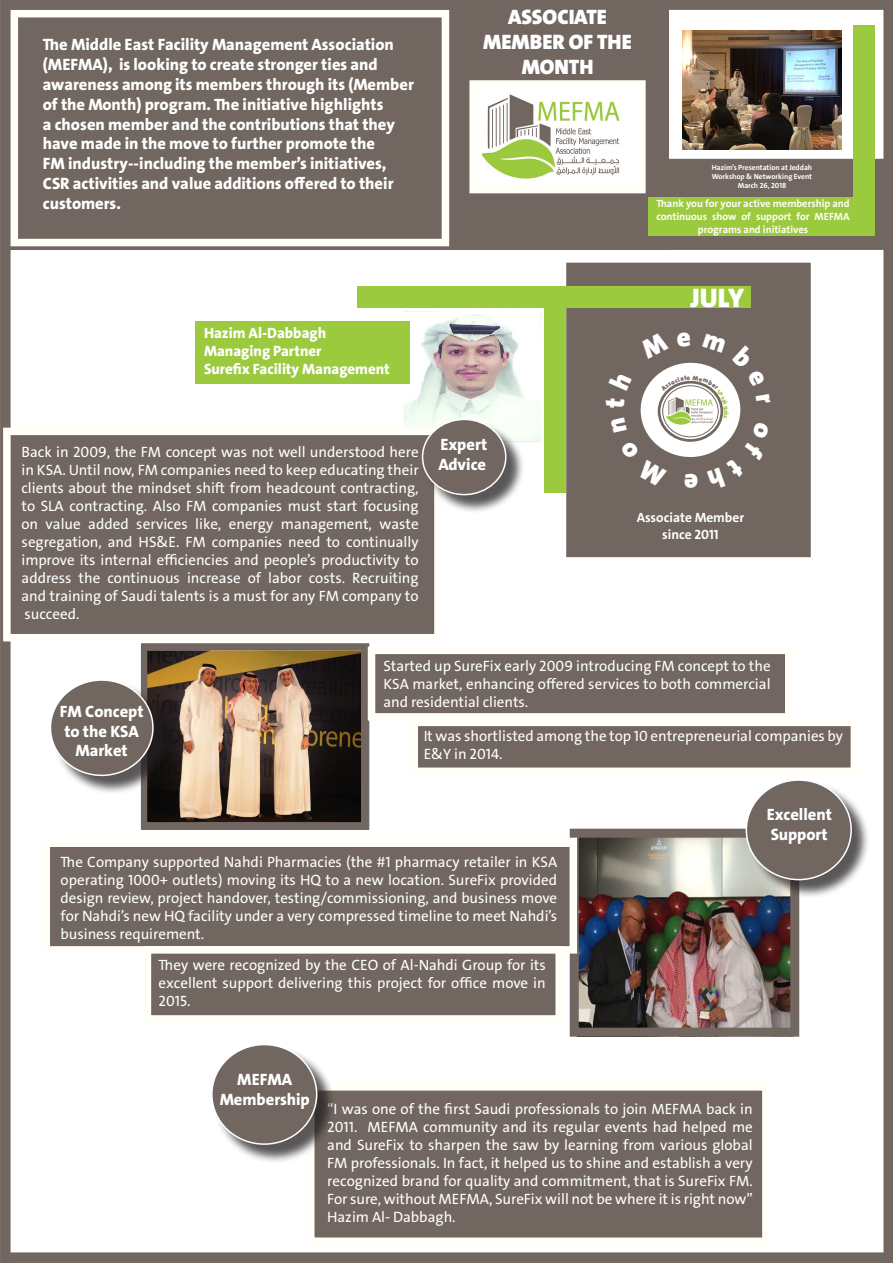
<style>
.page{position:relative;width:893px;height:1263px;background:#fff}
.page>*{position:absolute;margin:0;border:0;box-sizing:border-box;transform-origin:0 0}
.t1{font:900 27px "Bahij The Sans Arabic";color:#fff}
.t2{font:900 21px/25.2px "Bahij The Sans Arabic";color:#fff;text-align:center}
.t3{font:800 16.5px/19.8px "Bahij The Sans Arabic";color:#fff}
.t4{font:15px/18px "Bahij The Sans Arabic";color:#fff;text-align:justify}
.t5{font:800 15px "Bahij The Sans Arabic";color:#fff}
.t6{font:700 13.5px "Bahij The Sans Arabic";color:#fff}
.t7{font:700 10.5px/12.6px "Bahij The Sans Arabic";color:#fffef8;text-align:right}
.t8{font:700 7.5px/9px "Bahij The Sans Arabic";color:#fffef8;text-align:center}
</style>
<div class="page">
<div style="left:655px;top:164px;width:228px;height:81px;background:#716660"></div>
<div style="left:649px;top:159px;width:240px;height:91px;border:10px solid #716660"></div>
<img style="left:580px;top:839px;width:209px;height:188px">
<img style="left:380px;top:308px;width:165px;height:138px">
<div style="left:566px;top:263px;width:245px;height:294px;background:#716660;border:2px solid #716660"></div>
<div style="left:561px;top:287px;width:190px;height:21px;background:#9bca3e"></div>
<div style="left:0;top:0;width:11px;height:1263px;background:#716660"></div>
<div style="left:883px;top:0;width:10px;height:1263px;background:#716660"></div>
<div style="left:1px;top:1252px;width:892px;height:11px;background:#716660"></div>
<div style="left:2px;top:0;width:891px;height:10px;background:#716660"></div>
<div style="left:10px;top:9px;width:659px;height:241px;background:#716660"></div>
<div style="left:11px;top:10px;width:438px;height:236px;border:8px solid #fffff7"></div>
<div style="left:357px;top:287px;width:209px;height:21px;background:#9bca3e"></div>
<div style="left:545px;top:287px;width:21px;height:206px;background:#9bca3e"></div>
<div style="left:196px;top:321px;width:214px;height:62px;background:#9bca3e"></div>
<div style="left:141px;top:643px;width:228px;height:187px;border:9px solid #716660"></div>
<div style="left:570px;top:829px;width:229px;height:208px;border:9px solid #716660"></div>
<div style="left:469px;top:80px;width:177px;height:113px;background:#fffff7"></div>
<img style="left:479px;top:94px;width:149px;height:92px">
<div style="left:50px;top:847px;width:520px;height:105px;background:#716660"></div>
<div style="left:372px;top:652px;width:413px;height:68px;background:#716660"></div>
<div style="left:368px;top:647px;width:425px;height:74px;border:8px solid #fffff7"></div>
<img style="left:147px;top:651px;width:213px;height:171px">
<div style="left:52px;top:681px;width:120px;height:113px;background:#231f20;opacity:.75"></div>
<div style="left:50px;top:680px;width:103px;height:95px;background:#716660;border-radius:50%"></div>
<div style="left:50px;top:679px;width:104px;height:97px;border:2px solid #fff;border-radius:50%"></div>
<div style="left:311px;top:1088px;width:454px;height:157px;background:#716660"></div>
<div style="left:307px;top:1083px;width:463px;height:162px;border:8px solid #fffff7"></div>
<div style="left:213px;top:1046px;width:123px;height:117px;background:#231f20;opacity:.75"></div>
<div style="left:212px;top:1044px;width:105px;height:100px;background:#716660;border-radius:50%"></div>
<div style="left:211px;top:1044px;width:106px;height:101px;border:2px solid #fff;border-radius:50%"></div>
<div style="left:8px;top:430px;width:430px;height:207px;background:#716660"></div>
<div style="left:3px;top:428px;width:439px;height:213px;border:8px solid #fffff7"></div>
<div style="left:425px;top:421px;width:100px;height:93px;background:#231f20;opacity:.75"></div>
<div style="left:423px;top:419px;width:83px;height:76px;background:#716660;border-radius:50%"></div>
<div style="left:422px;top:419px;width:84px;height:76px;border:2px solid #fff;border-radius:50%"></div>
<img style="left:682px;top:31px;width:159px;height:119px">
<div style="left:853px;top:26px;width:22px;height:209px;background:#9bca3e"></div>
<div style="left:648px;top:198px;width:227px;height:38px;background:#9bca3e"></div>
<div style="left:748px;top:781px;width:122px;height:118px;background:#231f20;opacity:.75"></div>
<div style="left:746px;top:780px;width:105px;height:100px;background:#716660;border-radius:50%"></div>
<div style="left:746px;top:779px;width:106px;height:101px;border:2px solid #fff;border-radius:50%"></div>
<div style="left:419px;top:721px;width:433px;height:51px;background:#716660"></div>
<div style="left:410px;top:719px;width:448px;height:56px;border:8px solid #fffff7"></div>
<div style="left:147px;top:951px;width:413px;height:68px;background:#716660"></div>
<div style="left:144px;top:946px;width:419px;height:77px;border:8px solid #fffff7"></div>
<svg style="left:640px;top:362px;width:101px;height:95px"></svg>
<p class="t3" style="left:43px;top:35px;width:373px">The Middle East Facility Management Association (MEFMA ,) is looking to create stronger ties and awareness among its members through its (Member of the Month) program. The initiative highlights<br>a chosen member and the contributions that they have made in the move to further promote the<br>FM industry--including the member s’ initiatives, CSR activities and value additions offered to their customers.</p>
<p class="t5" style="left:204px;top:324px;width:124px">Hazim Al-Dabbagh</p>
<p class="t5" style="left:204px;top:342px;width:119px">Managing Partner</p>
<p class="t5" style="left:204px;top:360px;width:187px">Surefix Facility Management</p>
<p class="t2" style="left:483px;top:4px;width:150px">ASSOCIATE<br>MEMBER OF THE<br>MONTH</p>
<p class="t8" style="left:712px;top:163px;width:102px">Hazims’ Presentation at Jeddah<br>Workshop &amp; Networking Event<br>March 26, 2018</p>
<p class="t7" style="left:656px;top:197px;width:195px">Thank you for your active membership and<br>MEFMA</p>
<p class="t7" style="left:742px;top:210px;width:11px">of</p>
<p class="t7" style="left:796px;top:210px;width:15px">for</p>
<p class="t7" style="left:712px;top:210px;width:26px">show</p>
<p class="t7" style="left:698px;top:210px;width:112px;text-align:left;text-indent:-42px">continuous<br>programs and initiatives</p>
<p class="t7" style="left:756px;top:210px;width:37px">support</p>
<p class="t1" style="left:691px;top:282px;width:55px">JULY</p>
<p class="t4" style="left:22px;top:443px;width:399px;text-align:right">Back in 2009, the FM concept was not well understood here in KSA. Until now, FM companies need to keep educating their clients about the mindset shift from headcount contracting, to SLA contracting. Also FM companies must start focusing waste</p>
<p class="t4" style="left:46px;top:515px;width:37px">value</p>
<p class="t4" style="left:88px;top:515px;width:42px">added</p>
<p class="t4" style="left:195px;top:515px;width:28px">like,</p>
<p class="t4" style="left:136px;top:515px;width:53px">services</p>
<p class="t4" style="left:281px;top:515px;width:93px">management,</p>
<p class="t4" style="left:229px;top:515px;width:46px">energy</p>
<p class="t4" style="left:22px;top:515px;width:18px">on</p>
<p class="t4" style="left:22px;top:533px;width:399px;text-align:right">segregation, and HS&amp; .E FM companies need to continually improve its internal efficiencies and peoples’ productivity to<br>Recruiting</p>
<p class="t4" style="left:248px;top:569px;width:15px">of</p>
<p class="t4" style="left:22px;top:569px;width:399px">address<br>and training of Saudi talents is a must for any FM company to</p>
<p class="t4" style="left:24px;top:605px;width:57px">succeed.</p>
<p class="t4" style="left:79px;top:569px;width:23px">the</p>
<p class="t4" style="left:268px;top:569px;width:35px">labor</p>
<p class="t4" style="left:107px;top:569px;width:74px">continuous</p>
<p class="t4" style="left:187px;top:569px;width:55px">increase</p>
<p class="t4" style="left:309px;top:569px;width:38px">costs.</p>
<p class="t3" style="left:440px;top:434px;width:49px">Expert</p>
<p class="t3" style="left:438px;top:454px;width:49px">Advice</p>
<p class="t6" style="left:637px;top:510px;width:109px">Associate Member</p>
<p class="t6" style="left:662px;top:526px;width:58px">since 2011</p>
<p class="t3" style="left:60px;top:701px;width:85px;text-align:center">FM Concept to the KSA<br>Market</p>
<p class="t4" style="left:383px;top:657px;width:389px">Started up SureFix early 2009 introducing FM concept to the KSA market, enhancing offered services to both commercial and residential clients.</p>
<p class="t4" style="left:424px;top:727px;width:421px">It was shortlisted among the top 10 entrepreneurial companies by &amp;E inY 2014.</p>
<p class="t3" style="left:767px;top:805px;width:67px">Excellent<br>Support</p>
<p class="t4" style="left:61px;top:853px;width:498px">The Company supported Nahdi Pharmacies (the #1 pharmacy retailer in KSA operating 1000+ outlets) moving its HQ to a new location. SureFix provided design review, project handover, testing/commissioning, and business move for Nahdis’ new HQ facility under a very compressed timeline to meet Nahdi s’ business requirement.</p>
<p class="t4" style="left:159px;top:956px;width:389px">They were recognized by the CEO of Al-Nahdi Group for its excellent support delivering this project for office move in 2015.</p>
<p class="t3" style="left:220px;top:1069px;width:92px;text-align:center">MEFMA<br>Membership</p>
<p class="t4" style="left:327px;top:1100px;width:427px;text-align:right">I“ was one of the first Saudi professionals to join MEFMA back in<br>MEFMA community and its regular events had helped me</p>
<p class="t4" style="left:327px;top:1118px;width:427px;text-align:left">2011.<br>and SureFix to sharpen the saw by learning from various global FM professionals In. fact it, helped us to shine and establish a very recognized brand for quality and commitment, that is SureFix FM.<br>For sure, without MEFMA, SureFix will not be where it is right now“ Hazim Al- Dabbagh.</p>
</div>
